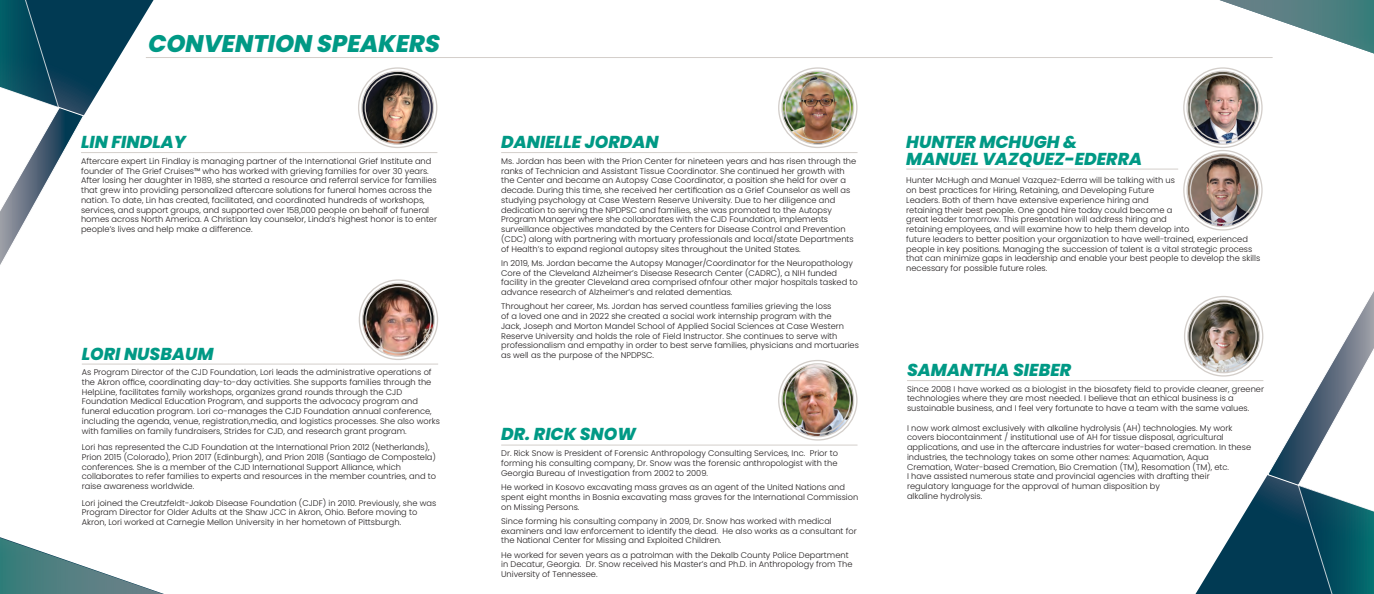
<style>
.page{position:relative;width:1374px;height:594px;background:#fff}
.page>*{position:absolute;margin:0;border:0;box-sizing:border-box;transform-origin:0 0}
.t1{font:italic 800 24px "Poppins";color:#009985}
.t2{font:italic 800 17.25px "Poppins";color:#009985}
.t3{font:300 8.25px/9.8px "Poppins";color:#231f20}
</style>
<div class="page">
<hr style="left:81px;top:152px;width:356px;height:1px;background:#d3ceca">
<img style="left:363px;top:283px;width:71px;height:73px">
<div style="left:359px;top:279px;width:79px;height:81px;border:1px solid #d3ceca;border-radius:50%"></div>
<div style="left:362px;top:283px;width:73px;height:74px;border:1px solid #d3ceca;border-radius:50%"></div>
<div style="left:365px;top:286px;width:66px;height:68px;border:1px solid #d3ceca;border-radius:50%"></div>
<img style="left:362px;top:71px;width:71px;height:73px">
<div style="left:358px;top:67px;width:79px;height:81px;border:1px solid #d3ceca;border-radius:50%"></div>
<div style="left:361px;top:71px;width:73px;height:74px;border:1px solid #d3ceca;border-radius:50%"></div>
<div style="left:364px;top:74px;width:67px;height:68px;border:1px solid #d3ceca;border-radius:50%"></div>
<hr style="left:146px;top:57px;width:1126px;height:1px;background:#d3ceca">
<hr style="left:82px;top:364px;width:356px;height:1px;background:#d3ceca">
<svg style="left:0;top:537px;width:164px;height:57px"></svg>
<svg style="left:0;top:0;width:154px;height:265px"></svg>
<hr style="left:501px;top:445px;width:356px;height:1px;background:#d3ceca">
<img style="left:782px;top:365px;width:71px;height:72px">
<div style="left:778px;top:360px;width:79px;height:81px;border:1px solid #d3ceca;border-radius:50%"></div>
<div style="left:781px;top:363px;width:73px;height:74px;border:1px solid #d3ceca;border-radius:50%"></div>
<div style="left:784px;top:366px;width:67px;height:68px;border:1px solid #d3ceca;border-radius:50%"></div>
<hr style="left:906px;top:169px;width:272px;height:1px;background:#d3ceca">
<img style="left:1188px;top:309px;width:7px;height:55px">
<img style="left:1188px;top:71px;width:70px;height:73px">
<div style="left:1183px;top:67px;width:79px;height:81px;border:1px solid #d3ceca;border-radius:50%"></div>
<div style="left:1186px;top:71px;width:73px;height:74px;border:1px solid #d3ceca;border-radius:50%"></div>
<div style="left:1189px;top:74px;width:67px;height:68px;border:1px solid #d3ceca;border-radius:50%"></div>
<hr style="left:907px;top:380px;width:356px;height:1px;background:#d3ceca">
<svg style="left:1195px;top:291px;width:179px;height:303px"></svg>
<svg style="left:1220px;top:0;width:154px;height:58px"></svg>
<img style="left:1187px;top:154px;width:71px;height:73px">
<div style="left:1183px;top:150px;width:79px;height:81px;border:1px solid #d3ceca;border-radius:50%"></div>
<div style="left:1186px;top:153px;width:73px;height:74px;border:1px solid #d3ceca;border-radius:50%"></div>
<div style="left:1189px;top:156px;width:67px;height:68px;border:1px solid #d3ceca;border-radius:50%"></div>
<hr style="left:501px;top:152px;width:356px;height:1px;background:#d3ceca">
<img style="left:782px;top:71px;width:71px;height:73px">
<div style="left:778px;top:67px;width:79px;height:81px;border:1px solid #d3ceca;border-radius:50%"></div>
<div style="left:781px;top:71px;width:73px;height:74px;border:1px solid #d3ceca;border-radius:50%"></div>
<div style="left:784px;top:74px;width:67px;height:68px;border:1px solid #d3ceca;border-radius:50%"></div>
<p class="t1" style="left:147px;top:29px;width:300px">CONVENTION SPEAKERS</p>
<p class="t2" style="left:81px;top:132px;width:106px">LIN FINDLAY</p>
<p class="t3" style="left:81px;top:156px;width:357px">Aftercare expert Lin Findlay is managing partner of the International Grief Institute and founder of The Grief Cruises™ who has worked with grieving families for over 30 years.<br>After losing her daughter in 1989, she started a resource and referral service for families that grew into providing personalized aftercare solutions for funeral homes across the nation. To date, Lin has created, facilitated, and coordinated hundreds of workshops, services, and support groups, and supported over 158,000 people on behalf of funeral homes across North America. A Christian lay counselor, Linda’s highest honor is to enter people’s lives and help make a difference.</p>
<p class="t2" style="left:82px;top:344px;width:133px">LORI NUSBAUM</p>
<p class="t3" style="left:82px;top:367px;width:351px;text-align:justify">As Program Director of the CJD Foundation, Lori leads the administrative operations of the Akron office, coordinating day-to-day activities. She supports families through the HelpLine, facilitates family workshops, organizes grand rounds through the CJD</p>
<p class="t3" style="left:82px;top:397px;width:360px">Foundation Medical Education Program, and supports the advocacy program and funeral education program. Lori co-manages the CJD Foundation annual conference, including the agenda, venue, registration,media, and logistics processes. She also works with families on family fundraisers, Strides for CJD, and research grant program.</p>
<p class="t3" style="left:82px;top:442px;width:356px">Lori has represented the CJD Foundation at the International Prion 2012 (Netherlands),<br>Prion 2015 (Colorado), Prion 2017 (Edinburgh), and Prion 2018 (Santiago de Compostela)</p>
<p class="t3" style="left:82px;top:462px;width:321px">conferences. She is a member of the CJD International Support Alliance, which</p>
<p class="t3" style="left:82px;top:472px;width:356px">collaborates to refer families to experts and resources in the member countries, and to raise awareness worldwide.</p>
<p class="t3" style="left:82px;top:498px;width:356px">Lori joined the Creutzfeldt-Jakob Disease Foundation (CJDF) in 2010. Previously, she was</p>
<p class="t3" style="left:82px;top:508px;width:337px">Program Director for Older Adults at the Shaw JCC in Akron, Ohio. Before moving to</p>
<p class="t3" style="left:82px;top:517px;width:321px">Akron, Lori worked at Carnegie Mellon University in her hometown of Pittsburgh.</p>
<p class="t2" style="left:501px;top:132px;width:159px">DANIELLE JORDAN</p>
<p class="t2" style="left:906px;top:132px;width:172px">HUNTER MCHUGH &amp;</p>
<p class="t3" style="left:501px;top:156px;width:357px">Ms. Jordan has been with the Prion Center for nineteen years and has risen through the</p>
<p class="t2" style="left:906px;top:149px;width:237px">MANUEL VAZQUEZ-EDERRA</p>
<p class="t3" style="left:501px;top:166px;width:351px">ranks of Technician and Assistant Tissue Coordinator. She continued her growth with the Center and became an Autopsy Case Coordinator, a position she held for over a decade. During this time, she received her certification as a Grief Counselor as well as</p>
<p class="t3" style="left:501px;top:195px;width:354px">studying psychology at Case Western Reserve University. Due to her diligence and dedication to serving the NPDPSC and families, she was promoted to the Autopsy Program Manager where she collaborates with the CJD Foundation, implements surveillance objectives mandated by the Centers for Disease Control and Prevention (CDC) along with partnering with mortuary professionals and local/state Departments of Health’s to expand regional autopsy sites throughout the United States.</p>
<p class="t3" style="left:501px;top:258px;width:358px">In 2019, Ms. Jordan became the Autopsy Manager/Coordinator for the Neuropathology Core of the Cleveland Alzheimer’s Disease Research Center (CADRC), a NIH funded facility in the greater Cleveland area comprised ofnfour other major hospitals tasked to advance research of Alzheimer’s and related dementias.</p>
<p class="t3" style="left:501px;top:302px;width:359px">Throughout her career, Ms. Jordan has served countless families grieving the loss<br>of a loved one and in 2022 she created a social work internship program with the<br>Jack, Joseph and Morton Mandel School of Applied Social Sciences at Case Western Reserve University and holds the role of Field Instructor. She continues to serve with professionalism and empathy in order to best serve families, physicians and mortuaries as well as the purpose of the NPDPSC.</p>
<p class="t3" style="left:906px;top:176px;width:270px">Hunter McHugh and Manuel Vazquez-Ederra will be talking with us</p>
<p class="t3" style="left:906px;top:186px;width:250px">on best practices for Hiring, Retaining, and Developing Future</p>
<p class="t3" style="left:906px;top:195px;width:244px">Leaders. Both of them have extensive experience hiring and</p>
<p class="t3" style="left:906px;top:205px;width:268px">retaining their best people. One good hire today could become a</p>
<p class="t3" style="left:906px;top:215px;width:262px">great leader tomorrow. This presentation will address hiring and</p>
<p class="t3" style="left:906px;top:225px;width:285px">retaining employees, and will examine how to help them develop into</p>
<p class="t3" style="left:906px;top:234px;width:355px">future leaders to better position your organization to have well-trained, experienced people in key positions. Managing the succession of talent is a vital strategic process that can minimize gaps in leadership and enable your best people to develop the skills necessary for possible future roles.</p>
<p class="t2" style="left:501px;top:424px;width:136px">DR. RICK SNOW</p>
<p class="t3" style="left:501px;top:449px;width:338px;text-align:justify">Dr. Rick Snow is President of Forensic Anthropology Consulting Services, Inc. Prior to forming his consulting company, Dr. Snow was the forensic anthropologist with the Georgia Bureau of Investigation from 2002 to 2009.</p>
<p class="t3" style="left:501px;top:482px;width:359px">He worked in Kosovo excavating mass graves as an agent of the United Nations and spent eight months in Bosnia excavating mass graves for the International Commission on Missing Persons.</p>
<p class="t3" style="left:501px;top:516px;width:332px">Since forming his consulting company in 2009, Dr. Snow has worked with medical</p>
<p class="t3" style="left:501px;top:526px;width:357px">examiners and law enforcement to identify the dead. He also works as a consultant for the National Center for Missing and Exploited Children.</p>
<p class="t3" style="left:501px;top:550px;width:353px">He worked for seven years as a patrolman with the Dekalb County Police Department in Decatur, Georgia. Dr. Snow received his Master’s and Ph.D. in Anthropology from The<br>University of Tennessee.</p>
<p class="t2" style="left:907px;top:360px;width:166px">SAMANTHA SIEBER</p>
<p class="t3" style="left:907px;top:384px;width:358px">Since 2008 I have worked as a biologist in the biosafety field to provide cleaner, greener technologies where they are most needed. I believe that an ethical business is a</p>
<p class="t3" style="left:907px;top:403px;width:344px">sustainable business, and I feel very fortunate to have a team with the same values.</p>
<p class="t3" style="left:907px;top:423px;width:327px">I now work almost exclusively with alkaline hydrolysis (AH) technologies. My work</p>
<p class="t3" style="left:907px;top:433px;width:318px">covers biocontainment / institutional use of AH for tissue disposal, agricultural</p>
<p class="t3" style="left:907px;top:442px;width:345px">applications, and use in the aftercare industries for water-based cremation. In these industries, the technology takes on some other names: Aquamation, Aqua</p>
<p class="t3" style="left:907px;top:462px;width:323px">Cremation, Water-based Cremation, Bio Cremation (TM), Resomation (TM), etc.</p>
<p class="t3" style="left:907px;top:472px;width:304px">I have assisted numerous state and provincial agencies with drafting their</p>
<p class="t3" style="left:907px;top:481px;width:254px">regulatory language for the approval of human disposition by</p>
<p class="t3" style="left:907px;top:491px;width:77px">alkaline hydrolysis.</p>
</div>
